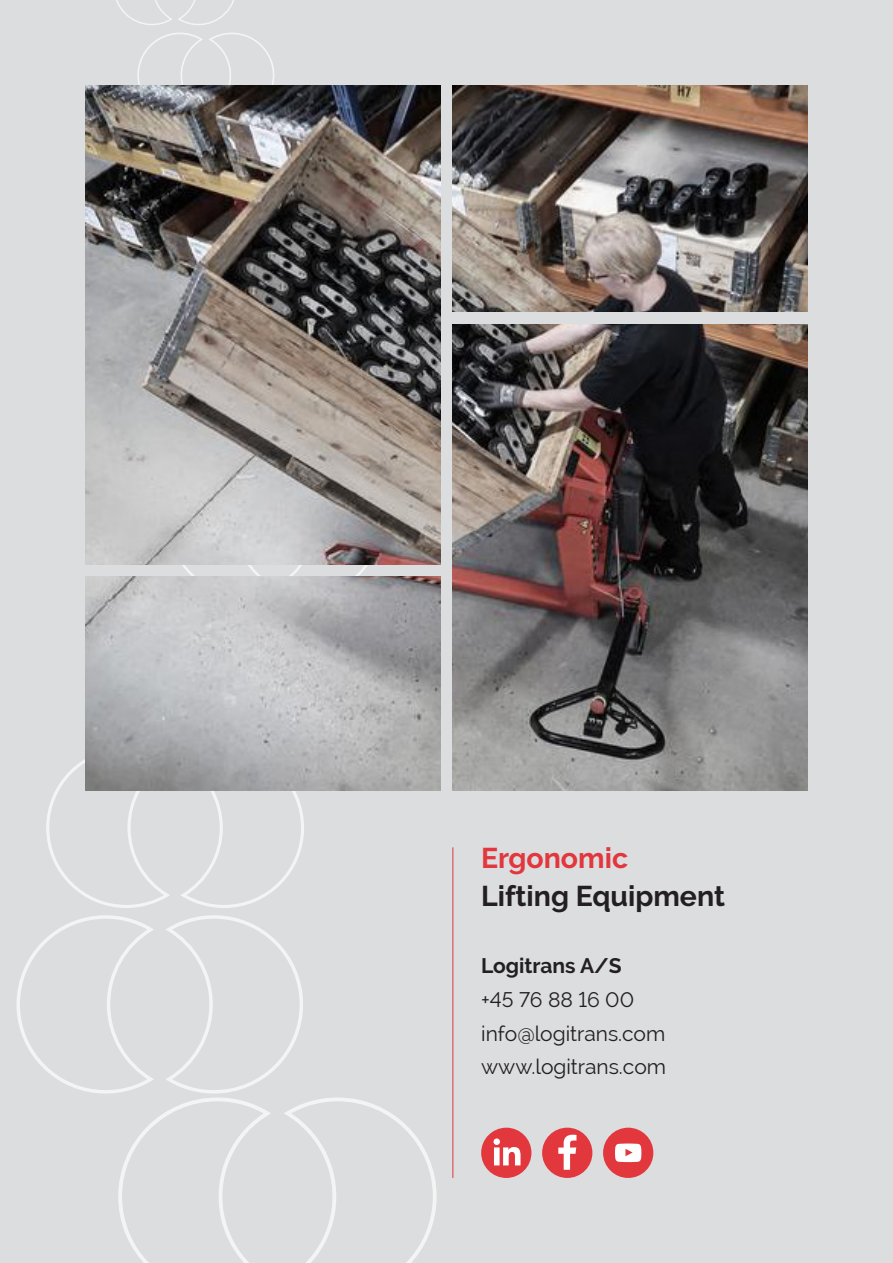
<style>
.page{position:relative;width:893px;height:1263px;background:#dcdddf}
.page>*{position:absolute;margin:0;border:0;box-sizing:border-box;transform-origin:0 0}
.t1{font:700 28.5px "Raleway";color:#231f20}
.t2{font:700 28.5px "Raleway";color:#e1373d}
.t3{font:21px "Raleway";color:#231f20}
.t4{font:700 21px "Raleway";color:#231f20}
</style>
<div class="page">
<svg style="left:17px;top:564px;width:420px;height:699px"></svg>
<svg style="left:137px;top:33px;width:137px;height:52px"></svg>
<svg style="left:116px;top:0;width:118px;height:25px"></svg>
<img style="left:85px;top:85px;width:355px;height:479px">
<img style="left:453px;top:85px;width:355px;height:227px">
<img style="left:85px;top:577px;width:355px;height:214px">
<img style="left:453px;top:325px;width:355px;height:466px">
<div style="left:603px;top:1128px;width:50px;height:50px;background:#e1373d;border-radius:50%"></div>
<svg style="left:615px;top:1143px;width:26px;height:19px"></svg>
<div style="left:481px;top:1128px;width:50px;height:50px;background:#e1373d;border-radius:50%"></div>
<svg style="left:493px;top:1138px;width:27px;height:27px"></svg>
<div style="left:542px;top:1128px;width:50px;height:50px;background:#e1373d;border-radius:50%"></div>
<svg style="left:558px;top:1134px;width:18px;height:36px"></svg>
<hr style="left:453px;top:847px;width:1px;height:331px;background:#e1373d">
<p class="t2" style="left:481px;top:841px;width:148px">Ergonomic</p>
<p class="t1" style="left:481px;top:879px;width:245px">Lifting Equipment</p>
<p class="t4" style="left:481px;top:954px;width:142px">Logitrans A/S</p>
<p class="t3" style="left:481px;top:987px;width:155px">+45 76 88 16 00</p>
<p class="t3" style="left:481px;top:1021px;width:186px">info@logitrans.com</p>
<p class="t3" style="left:481px;top:1055px;width:186px">www.logitrans.com</p>
</div>
